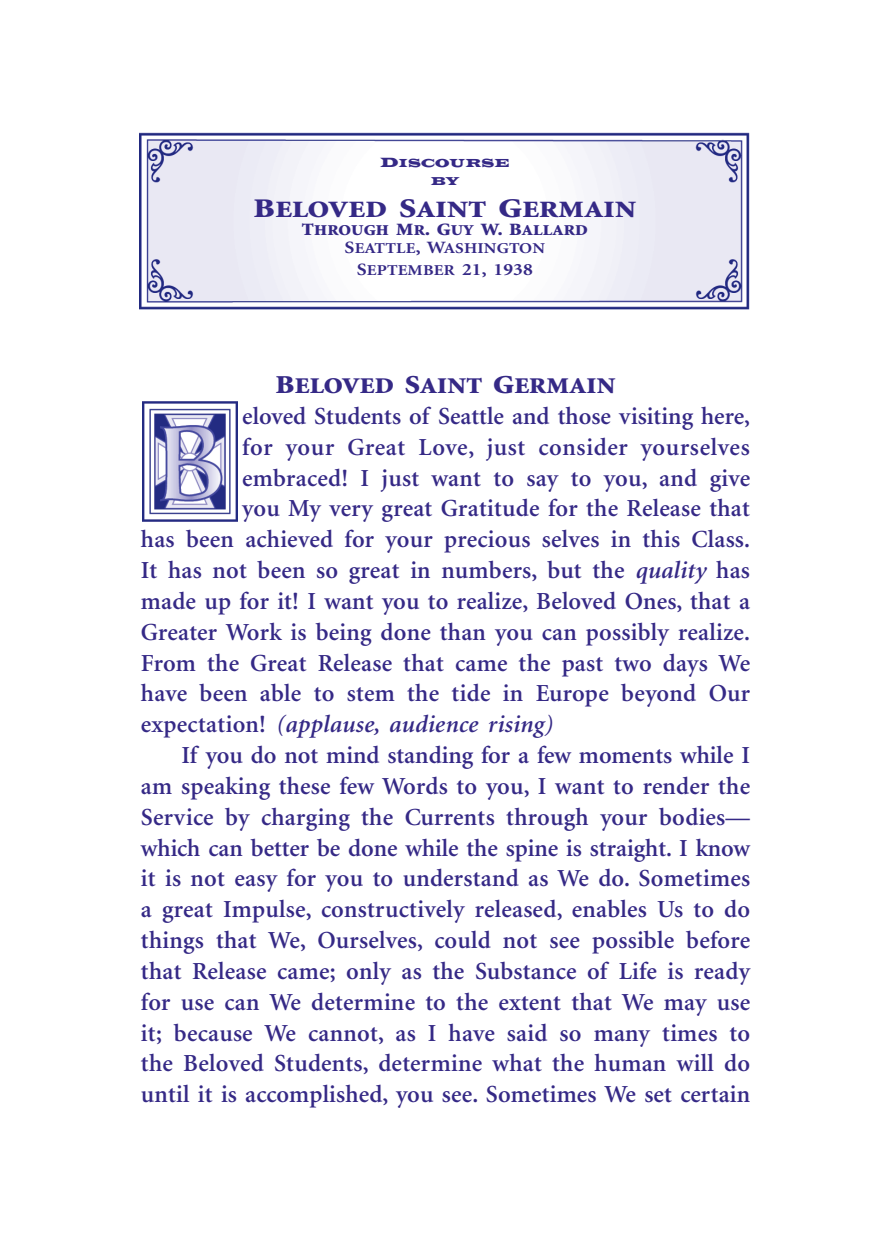
<style>
.page{position:relative;width:891px;height:1256px;background:#fff}
.page>*{position:absolute;margin:0;border:0;box-sizing:border-box;transform-origin:0 0}
.ABODY_jus{font:600 24.53px/30.8px "Minion";letter-spacing:.01em;color:#352986;text-align:justify}
.ABODY_jus-2{font:italic 600 24.53px "Minion";letter-spacing:.01em;color:#352986}
.NAME_cent__U_C_LG{font:23.4px "Minion Black SC870";letter-spacing:.01em;color:#352986;scale:1.24 1}
.ABODYHEADER{font:22.5px "Minion Black SC870";letter-spacing:.01em;color:#352986;scale:1.15 1}
.NAME_cent__U_C_sm{font:17.32px "Minion Bold SC870";letter-spacing:.01em;color:#352986;scale:1.15 1}
.NAME_cent__U_C_sm-2{font:15.08px "Minion Black SC870";letter-spacing:.01em;color:#352986;scale:1.14 1}
.NAME_cent__U_C_sm-3{font:15.08px "Minion Bold SC870";letter-spacing:.01em;color:#352986;scale:1.15 1}
.NAME_cent__U_C_LG-2{font:11.92px "Latin Wide SC870";letter-spacing:.015em;color:#352986;scale:.9 1}
.NAME_cent__U_C_LG-3{font:11.7px "Latin Wide SC870";color:#352986;scale:.9 1}
.s1{font-size:13.72px}
.s2{font-size:27px}
.s3{font-size:17.32px}
.s4{font-size:15.08px}
.s5{font-size:25.88px}
.s6{font-style:italic}
.s7{font-style:normal}
</style>
<div class="page">
<img style="left:140px;top:132px;width:609px;height:178px">
<img style="left:143px;top:401px;width:94px;height:120px">
<p class="NAME_cent__U_C_LG-2" style="left:380px;top:156px;width:145px"><span class="s1">D</span>ISCOURSE</p>
<p class="NAME_cent__U_C_LG-3" style="left:431px;top:174px;width:33px">BY</p>
<p class="NAME_cent__U_C_LG" style="left:254px;top:197px;width:310px"><span class="s2">B</span>ELOVED <span class="s2">S</span>AINT <span class="s2">G</span>ERMAIN</p>
<p class="NAME_cent__U_C_sm-2" style="left:302px;top:222px;width:252px"><span class="s3">T</span>HROUGH <span class="s3">M</span>R<span class="s3">. G</span>UY <span class="s3">W. B</span>ALLARD</p>
<p class="NAME_cent__U_C_sm-3" style="left:345px;top:241px;width:176px"><span class="s3">S</span>EATTLE<span class="s3">, W</span>ASHINGTON</p>
<p class="NAME_cent__U_C_sm" style="left:357px;top:260px;width:155px">S<span class="s4">EPTEMBER</span> 21, 1938</p>
<p class="ABODYHEADER" style="left:275px;top:374px;width:297px"><span class="s5">B</span>ELOVED <span class="s5">S</span>AINT <span class="s5">G</span>ERMAIN</p>
<p class="ABODY_jus" style="left:242px;top:401px;width:509px">eloved Students of Seattle and those visiting here,</p>
<p class="ABODY_jus" style="left:242px;top:432px;width:509px">for your Great Love, just consider yourselves</p>
<p class="ABODY_jus" style="left:242px;top:463px;width:510px">embraced! I just want to say to you, and give</p>
<p class="ABODY_jus" style="left:242px;top:494px;width:509px">you My very great Gratitude for the Release that</p>
<p class="ABODY_jus" style="left:141px;top:524px;width:611px">has been achieved for your precious selves in this Class.</p>
<p class="ABODY_jus" style="left:141px;top:555px;width:611px">It has not been so great in numbers, but the <span class="s6">quality</span> has</p>
<p class="ABODY_jus" style="left:141px;top:586px;width:611px">made up for it! I want you to realize, Beloved Ones, that a</p>
<p class="ABODY_jus" style="left:141px;top:617px;width:611px">Greater Work is being done than you can possibly realize.</p>
<p class="ABODY_jus" style="left:141px;top:648px;width:611px">From the Great Release that came the past two days We</p>
<p class="ABODY_jus" style="left:141px;top:678px;width:611px">have been able to stem the tide in Europe beyond Our</p>
<p class="ABODY_jus-2" style="left:141px;top:712px;width:413px"><span class="s7">expectation!</span> (applause, audience rising)</p>
<p class="ABODY_jus" style="left:141px;top:740px;width:611px;text-indent:40px">If you do not mind standing for a few moments while I am speaking these few Words to you, I want to render the Service by charging the Currents through your bodies— which can better be done while the spine is straight. I know it is not easy for you to understand as We do. Sometimes a great Impulse, constructively released, enables Us to do things that We, Ourselves, could not see possible before that Release came; only as the Substance of Life is ready for use can We determine to the extent that We may use it; because We cannot, as I have said so many times to the Beloved Students, determine what the human will do until it is accomplished, you see. Sometimes We set certain</p>
</div>
